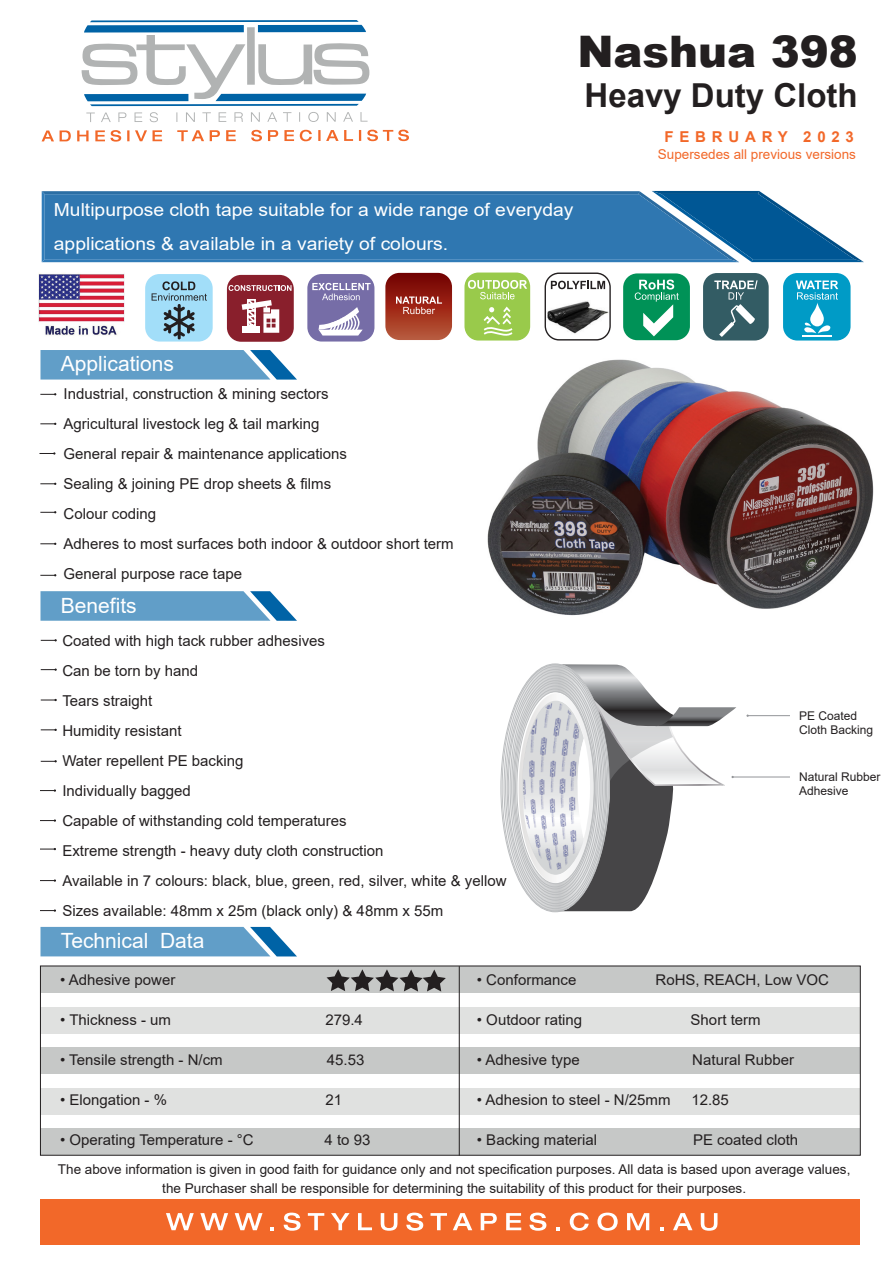
<style>
.page{position:relative;width:893px;height:1263px;background:#fff}
.page>*{position:absolute;margin:0;border:0;box-sizing:border-box;transform-origin:0 0}
.t1{font:900 43.5px "Arial";color:#231f20}
.t2{font:700 33px "Arial";color:#231f20}
.t3{font:21px "Arial";color:#fff}
.t4{font:18px/33.6px "Arial";color:#fff;scale:1.07 1}
.t5{font:15px/30px "Arial";color:#231f20}
.t6{font:700 15px "Arial";letter-spacing:.385em;color:#f26829}
.t7{font:14.85px "Arial";color:#231f20}
.t8{font:13.5px/19.5px "Arial";color:#231f20;text-align:center}
.t9{font:13.5px "Arial";color:#f26829}
.t10{font:12px/14.4px "Arial";color:#231f20}
</style>
<div class="page">
<svg style="left:40px;top:350px;width:257px;height:30px;background:#68a2ca"></svg>
<svg style="left:40px;top:591px;width:257px;height:30px;background:#68a2ca"></svg>
<svg style="left:40px;top:927px;width:257px;height:29px;background:#66a1c9"></svg>
<div style="left:40px;top:966px;width:820px;height:27px;background:#c6c8c7"></div>
<div style="left:40px;top:1007px;width:820px;height:27px;background:#e0e1e0"></div>
<div style="left:40px;top:1047px;width:820px;height:27px;background:#c6c8c7"></div>
<div style="left:40px;top:1088px;width:820px;height:27px;background:#e0e1e0"></div>
<div style="left:40px;top:1128px;width:820px;height:27px;background:#c6c8c7"></div>
<hr style="left:459px;top:966px;width:1px;height:189px;background:#231f20">
<svg style="left:327px;top:969px;width:119px;height:22px"></svg>
<svg style="left:385px;top:273px;width:67px;height:67px;background:#a23d2f"></svg>
<div style="left:783px;top:273px;width:67px;height:67px;background:#009bc6;border-radius:14px"></div>
<hr style="left:802px;top:335px;width:30px;height:2px;background:#fff">
<svg style="left:796px;top:280px;width:42px;height:53px"></svg>
<svg style="left:82px;top:20px;width:287px;height:86px"></svg>
<svg style="left:86px;top:112px;width:282px;height:10px"></svg>
<svg style="left:42px;top:130px;width:367px;height:12px"></svg>
<svg style="left:42px;top:191px;width:822px;height:71px;background:#3a7eb3"></svg>
<svg style="left:41px;top:393px;width:15px;height:2px"></svg>
<svg style="left:40px;top:452px;width:15px;height:3px"></svg>
<svg style="left:41px;top:483px;width:15px;height:2px"></svg>
<svg style="left:41px;top:639px;width:16px;height:2px"></svg>
<svg style="left:41px;top:668px;width:16px;height:3px"></svg>
<svg style="left:41px;top:699px;width:16px;height:2px"></svg>
<svg style="left:41px;top:729px;width:16px;height:2px"></svg>
<svg style="left:41px;top:760px;width:16px;height:2px"></svg>
<svg style="left:41px;top:789px;width:15px;height:3px"></svg>
<div style="left:307px;top:274px;width:67px;height:68px;background:#766da7;border-radius:14px"></div>
<svg style="left:312px;top:283px;width:59px;height:17px"></svg>
<svg style="left:319px;top:307px;width:44px;height:28px"></svg>
<svg style="left:41px;top:423px;width:15px;height:2px"></svg>
<svg style="left:41px;top:511px;width:15px;height:2px"></svg>
<svg style="left:41px;top:819px;width:15px;height:3px"></svg>
<svg style="left:41px;top:543px;width:15px;height:2px"></svg>
<svg style="left:41px;top:848px;width:15px;height:2px"></svg>
<svg style="left:41px;top:879px;width:15px;height:3px"></svg>
<img style="left:39px;top:273px;width:86px;height:63px">
<svg style="left:41px;top:574px;width:15px;height:2px"></svg>
<svg style="left:41px;top:909px;width:15px;height:3px"></svg>
<hr style="left:748px;top:715px;width:41px;height:1px;background:#939598">
<hr style="left:733px;top:777px;width:56px;height:1px;background:#939598">
<svg style="left:710px;top:707px;width:26px;height:79px"></svg>
<img style="left:500px;top:663px;width:210px;height:250px">
<img style="left:487px;top:359px;width:387px;height:257px">
<div style="left:40px;top:1199px;width:819px;height:45px;background:#f26829"></div>
<svg style="left:166px;top:1213px;width:28px;height:17px"></svg>
<svg style="left:200px;top:1213px;width:28px;height:17px"></svg>
<svg style="left:235px;top:1213px;width:28px;height:17px"></svg>
<svg style="left:270px;top:1227px;width:4px;height:3px"></svg>
<svg style="left:284px;top:1212px;width:17px;height:19px"></svg>
<svg style="left:308px;top:1213px;width:16px;height:17px"></svg>
<svg style="left:331px;top:1213px;width:19px;height:17px"></svg>
<svg style="left:358px;top:1213px;width:14px;height:17px"></svg>
<svg style="left:381px;top:1213px;width:16px;height:18px"></svg>
<svg style="left:406px;top:1212px;width:17px;height:19px"></svg>
<svg style="left:431px;top:1213px;width:16px;height:17px"></svg>
<svg style="left:453px;top:1213px;width:19px;height:17px"></svg>
<svg style="left:481px;top:1213px;width:16px;height:17px"></svg>
<svg style="left:506px;top:1213px;width:15px;height:17px"></svg>
<svg style="left:529px;top:1212px;width:17px;height:19px"></svg>
<svg style="left:556px;top:1227px;width:4px;height:3px"></svg>
<svg style="left:570px;top:1212px;width:19px;height:19px"></svg>
<svg style="left:597px;top:1212px;width:21px;height:19px"></svg>
<svg style="left:627px;top:1213px;width:22px;height:17px"></svg>
<svg style="left:660px;top:1227px;width:4px;height:3px"></svg>
<svg style="left:673px;top:1213px;width:19px;height:17px"></svg>
<svg style="left:701px;top:1213px;width:16px;height:18px"></svg>
<div style="left:464px;top:273px;width:66px;height:67px;background:#99ca4b;border-radius:14px"></div>
<svg style="left:468px;top:280px;width:59px;height:57px"></svg>
<div style="left:623px;top:273px;width:67px;height:67px;background:#009257;border-radius:14px"></div>
<svg style="left:635px;top:280px;width:44px;height:56px"></svg>
<div style="left:145px;top:274px;width:68px;height:68px;background:#a2def9;border-radius:14px"></div>
<svg style="left:152px;top:281px;width:55px;height:58px"></svg>
<div style="left:703px;top:273px;width:66px;height:67px;background:#335c64;border-radius:14px"></div>
<svg style="left:714px;top:280px;width:44px;height:57px"></svg>
<div style="left:227px;top:275px;width:67px;height:67px;background:#891f2c;border-radius:14px"></div>
<svg style="left:229px;top:285px;width:63px;height:6px"></svg>
<svg style="left:242px;top:299px;width:37px;height:34px"></svg>
<svg style="left:551px;top:281px;width:54px;height:8px"></svg>
<img style="left:547px;top:301px;width:62px;height:33px">
<div style="left:545px;top:273px;width:66px;height:67px;border:1px solid #231f20;border-radius:14px"></div>
<h1 class="t1" style="left:577px;top:19px;width:282px">Nashua 398</h1>
<h2 class="t2" style="left:584px;top:72px;width:275px">Heavy Duty Cloth</h2>
<p class="t6" style="left:665px;top:127px;width:191px">FEBRUARY 2023</p>
<p class="t4" style="left:54px;top:193px;width:487px">Multipurpose cloth tape suitable for a wide range of everyday applications &amp; available in a variety of colours.</p>
<h3 class="t3" style="left:61px;top:349px;width:115px">Applications</h3>
<p class="t5" style="left:64px;top:379px;width:392px">Industrial, construction &amp; mining sectors<br>Agricultural livestock leg &amp; tail marking<br>General repair &amp; maintenance applications<br>Sealing &amp; joining PE drop sheets &amp; films<br>Colour coding<br>Adheres to most surfaces both indoor &amp; outdoor short term General purpose race tape</p>
<h3 class="t3" style="left:61px;top:591px;width:77px">Benefits</h3>
<p class="t5" style="left:62px;top:625px;width:446px">Coated with high tack rubber adhesives<br>Can be torn by hand<br>Tears straight<br>Humidity resistant<br>Water repellent PE backing<br>Individually bagged<br>Capable of withstanding cold temperatures<br>Extreme strength - heavy duty cloth construction<br>Available in 7 colours: black, blue, green, red, silver, white &amp; yellow Sizes available: 48mm x 25m (black only) &amp; 48mm x 55m</p>
<h3 class="t3" style="left:61px;top:926px;width:145px">Technical Data</h3>
<p class="t9" style="left:658px;top:145px;width:200px">Supersedes all previous versions</p>
<p class="t10" style="left:799px;top:708px;width:76px">PE Coated<br>Cloth Backing</p>
<p class="t10" style="left:799px;top:769px;width:83px">Natural Rubber<br>Adhesive</p>
<p class="t7" style="left:60px;top:970px;width:117px">• Adhesive power</p>
<p class="t7" style="left:477px;top:970px;width:101px">• Conformance</p>
<p class="t7" style="left:656px;top:970px;width:175px">RoHS, REACH, Low VOC</p>
<p class="t7" style="left:60px;top:1010px;width:112px">• Thickness - um</p>
<p class="t7" style="left:325px;top:1010px;width:39px">279.4</p>
<p class="t7" style="left:477px;top:1010px;width:107px">• Outdoor rating</p>
<p class="t7" style="left:691px;top:1010px;width:72px">Short term</p>
<p class="t7" style="left:60px;top:1050px;width:164px">• Tensile strength - N/cm</p>
<p class="t7" style="left:327px;top:1050px;width:39px">45.53</p>
<p class="t7" style="left:477px;top:1050px;width:104px">• Adhesive type</p>
<p class="t7" style="left:692px;top:1050px;width:103px">Natural Rubber</p>
<p class="t7" style="left:60px;top:1089px;width:108px">• Elongation - %</p>
<p class="t7" style="left:326px;top:1089px;width:18px">21</p>
<p class="t7" style="left:477px;top:1089px;width:195px">• Adhesion to steel - N/25mm</p>
<p class="t7" style="left:691px;top:1089px;width:39px">12.85</p>
<p class="t7" style="left:60px;top:1129px;width:195px">• Operating Temperature - °C</p>
<p class="t7" style="left:325px;top:1129px;width:47px">4 to 93</p>
<p class="t7" style="left:477px;top:1129px;width:122px">• Backing material</p>
<p class="t7" style="left:693px;top:1129px;width:107px">PE coated cloth</p>
<p class="t8" style="left:58px;top:1159px;width:794px">The above information is given in good faith for guidance only and not specification purposes. All data is based upon average values, the Purchaser shall be responsible for determining the suitability of this product for their purposes.</p>
</div>
